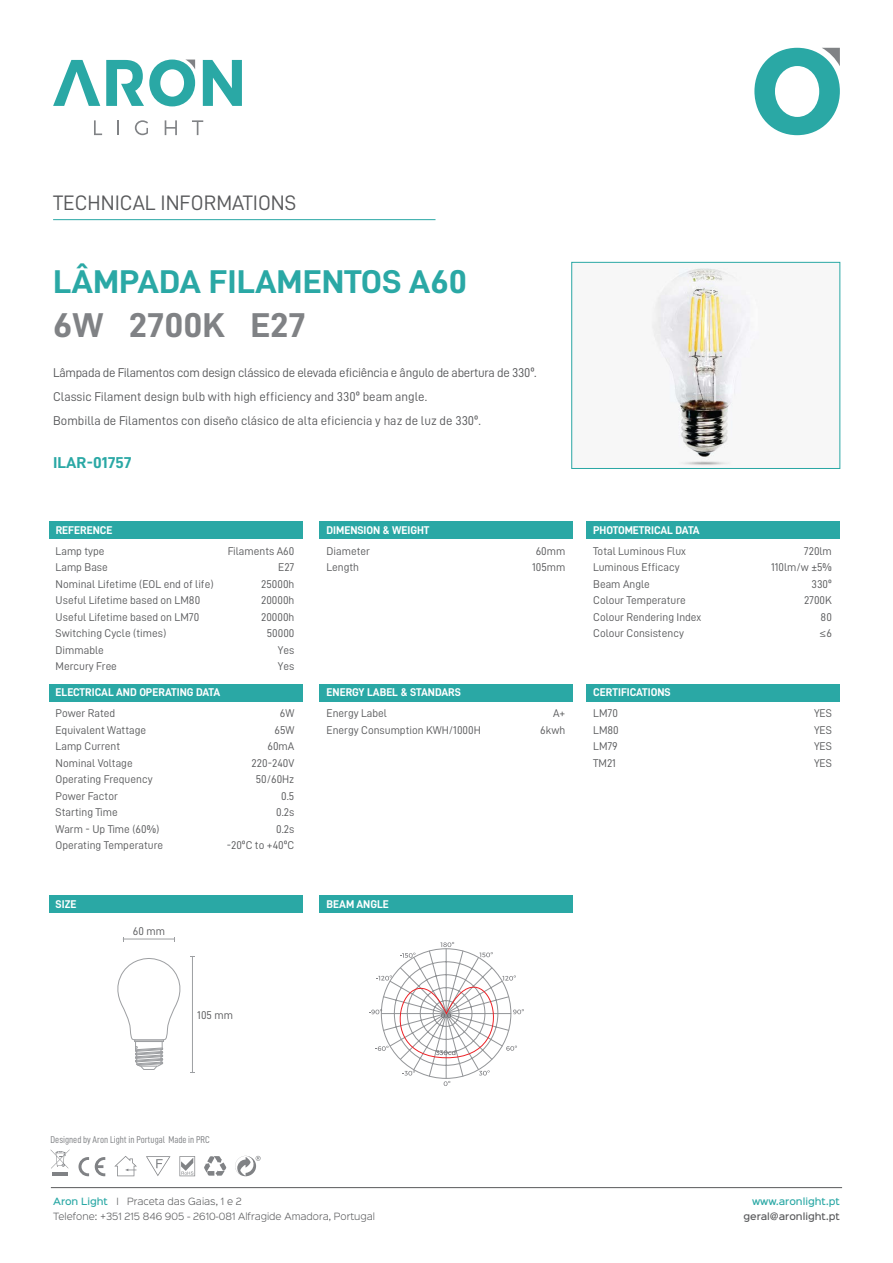
<style>
.page{position:relative;width:893px;height:1263px;background:#fff}
.page>*{position:absolute;margin:0;border:0;box-sizing:border-box;transform-origin:0 0}
.t1{font:34.5px "D DIN Bold";color:#808285;scale:1.08 1}
.t2{font:33px "D DIN Bold";color:#2aa8a5;scale:1.08 1}
.t3{font:21px "D DIN";color:#58595b}
.t4{font:15.75px "D DIN Bold";color:#2aa8a5;scale:1.08 1}
.t5{font:12.75px/24px "D DIN";color:#58595b}
.t6{font:11.25px/16.5px "D DIN";color:#58595b}
.t7{font:11.25px "D DIN Bold";color:#fff}
.t8{font:11.25px "Myriad Pro";color:#58595b}
.t9{font:9.9px "D DIN Condensed";color:#808285}
.t10{font:300 9px/15px "Sinkin Sans 300";color:#58595b}
.t11{font:500 9px "Sinkin Sans 500";color:#58595b}
.t12{font:500 9px "Sinkin Sans 500";color:#2aa8a5}
.s1{font-family:"D DIN"}
.s2{font-family:"Sinkin Sans 500";font-weight:500;color:#2aa8a5}
</style>
<div class="page">
<svg style="left:203px;top:60px;width:39px;height:46px"></svg>
<svg style="left:53px;top:60px;width:47px;height:46px"></svg>
<svg style="left:106px;top:60px;width:89px;height:46px"></svg>
<svg style="left:94px;top:120px;width:8px;height:15px"></svg>
<svg style="left:117px;top:120px;width:2px;height:15px"></svg>
<svg style="left:135px;top:120px;width:13px;height:15px"></svg>
<svg style="left:165px;top:120px;width:12px;height:15px"></svg>
<svg style="left:192px;top:120px;width:11px;height:15px"></svg>
<svg style="left:754px;top:48px;width:86px;height:87px"></svg>
<hr style="left:51px;top:1187px;width:791px;height:1px;background:#58595b">
<img style="left:652px;top:268px;width:107px;height:198px">
<div style="left:49px;top:522px;width:253px;height:17px;background:#2aa8a5"></div>
<hr style="left:53px;top:219px;width:382px;height:1px;background:#2aa8a5">
<div style="left:571px;top:262px;width:269px;height:207px;border:1px solid #2aa8a5"></div>
<div style="left:320px;top:522px;width:253px;height:17px;background:#2aa8a5"></div>
<div style="left:586px;top:522px;width:254px;height:17px;background:#2aa8a5"></div>
<div style="left:49px;top:896px;width:253px;height:17px;background:#2aa8a5"></div>
<div style="left:320px;top:896px;width:253px;height:17px;background:#2aa8a5"></div>
<div style="left:49px;top:684px;width:253px;height:17px;background:#2aa8a5"></div>
<div style="left:320px;top:684px;width:253px;height:17px;background:#2aa8a5"></div>
<div style="left:586px;top:684px;width:254px;height:17px;background:#2aa8a5"></div>
<svg style="left:179px;top:1156px;width:16px;height:20px"></svg>
<svg style="left:146px;top:1156px;width:25px;height:20px"></svg>
<svg style="left:204px;top:1156px;width:22px;height:20px"></svg>
<svg style="left:114px;top:1156px;width:23px;height:20px"></svg>
<svg style="left:78px;top:1157px;width:11px;height:19px"></svg>
<svg style="left:95px;top:1157px;width:10px;height:19px"></svg>
<hr style="left:52px;top:1172px;width:16px;height:4px;background:#808285">
<svg style="left:51px;top:1149px;width:19px;height:19px"></svg>
<svg style="left:235px;top:1156px;width:26px;height:20px"></svg>
<hr style="left:123px;top:939px;width:52px;height:1px;background:#9d9fa2">
<svg style="left:117px;top:956px;width:78px;height:117px"></svg>
<svg style="left:369px;top:942px;width:155px;height:144px"></svg>
<h3 class="t3" style="left:53px;top:191px;width:245px">TECHNICAL INFORMATIONS</h3>
<h2 class="t2" style="left:53px;top:264px;width:385px">LÂMPADA FILAMENTOS A60</h2>
<h1 class="t1" style="left:53px;top:306px;width:235px">6W 2700K E27</h1>
<p class="t5" style="left:53px;top:360px;width:485px">Lâmpada de Filamentos com design clássico de elevada eficiência e ângulo de abertura de 330º.<br>Classic Filament design bulb with high efficiency and 330º beam angle.<br>Bombilla de Filamentos con diseño clásico de alta eficiencia y haz de luz de 330º.</p>
<h3 class="t4" style="left:53px;top:454px;width:74px">ILAR-01757</h3>
<p class="t7" style="left:56px;top:524px;width:58px">REFERENCE</p>
<p class="t7" style="left:327px;top:524px;width:104px">DIMENSION &amp; WEIGHT</p>
<p class="t7" style="left:593px;top:524px;width:108px">PHOTOMETRICAL DATA</p>
<p class="t6" style="left:532px;top:542px;width:35px;text-align:center">60mm<br>105mm</p>
<p class="t6" style="left:56px;top:542px;width:159px">Lamp type<br>Lamp Base<br>Nominal Lifetime (EOL end of life)<br>Useful Lifetime based on LM80<br>Useful Lifetime based on LM70<br>Switching Cycle (times)<br>Dimmable<br>Mercury Free</p>
<p class="t6" style="left:228px;top:542px;width:68px;text-align:right">Filaments A60<br>E27<br>25000h<br>20000h<br>20000h<br>50000<br>Yes<br>Yes</p>
<p class="t6" style="left:327px;top:542px;width:45px">Diameter<br>Length</p>
<p class="t6" style="left:593px;top:542px;width:110px">Total Luminous Flux<br>Luminous Efficacy<br>Beam Angle<br>Colour Temperature<br>Colour Rendering Index<br>Colour Consistency</p>
<p class="t6" style="left:771px;top:542px;width:62px;text-align:right">720lm<br>110lm/w ±5%<br>330º<br>2700K<br>80</p>
<p class="t8" style="left:820px;top:627px;width:14px">≤<span class="s1">6</span></p>
<p class="t7" style="left:56px;top:686px;width:166px">ELECTRICAL AND OPERATING DATA</p>
<p class="t7" style="left:327px;top:686px;width:136px">ENERGY LABEL &amp; STANDARS</p>
<p class="t7" style="left:593px;top:686px;width:79px">CERTIFICATIONS</p>
<p class="t6" style="left:56px;top:705px;width:109px">Power Rated<br>Equivalent Wattage<br>Lamp Current<br>Nominal Voltage<br>Operating Frequency<br>Power Factor<br>Starting Time<br>Warm - Up Time (60%)<br>Operating Temperature</p>
<p class="t6" style="left:227px;top:705px;width:69px;text-align:right">6W<br>65W<br>60mA<br>220-240V<br>50/60Hz<br>0.5<br>0.2s<br>0.2s<br>-20ºC to +40ºC</p>
<p class="t6" style="left:327px;top:705px;width:156px">Energy Label<br>Energy Consumption KWH/1000H</p>
<p class="t6" style="left:540px;top:705px;width:27px;text-align:right">A+<br>6kwh</p>
<p class="t6" style="left:593px;top:705px;width:27px;text-align:justify">LM70<br>LM80<br>LM79<br>TM21</p>
<p class="t6" style="left:814px;top:705px;width:19px;text-align:justify">YES YES YES YES</p>
<p class="t7" style="left:56px;top:898px;width:22px">SIZE</p>
<p class="t7" style="left:327px;top:898px;width:64px">BEAM ANGLE</p>
<p class="t6" style="left:133px;top:922px;width:34px">60 mm</p>
<p class="t6" style="left:197px;top:1006px;width:37px">105 mm</p>
<p class="t9" style="left:51px;top:1134px;width:161px">Designed by Aron Light in Portugal Made in PRC</p>
<p class="t10" style="left:53px;top:1193px;width:323px"><span class="s2">Aron Light</span> I Praceta das Gaias, 1 e 2<br>Telefone: +351 215 846 905 - 2610-081 Alfragide Amadora, Portugal</p>
<p class="t12" style="left:752px;top:1194px;width:89px">www.aronlight.pt</p>
<p class="t11" style="left:743px;top:1209px;width:98px">geral@aronlight.pt</p>
</div>
